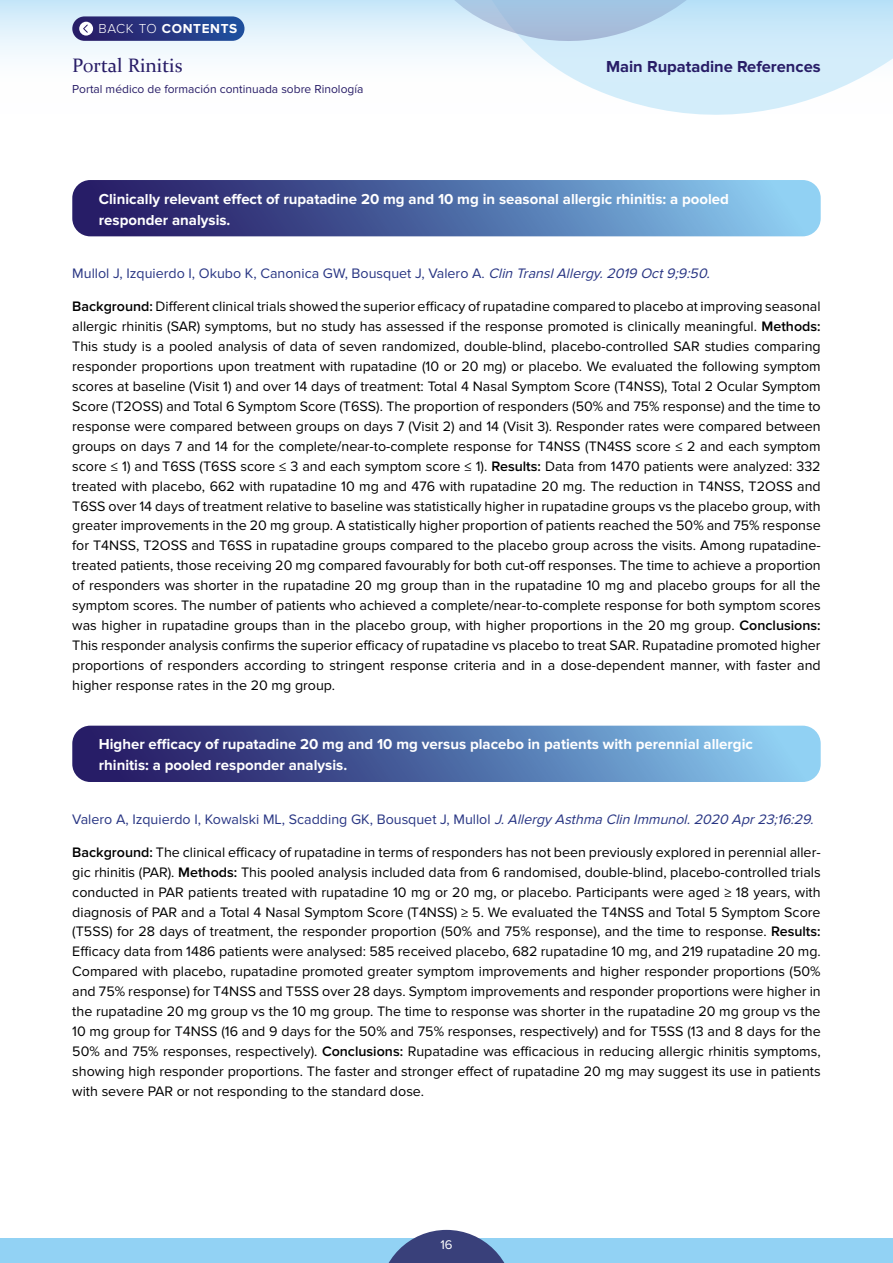
<style>
.page{position:relative;width:893px;height:1263px;background:#fff}
.page>*{position:absolute;margin:0;border:0;box-sizing:border-box;transform-origin:0 0}
.t1{font:19.5px "Constantia";color:#281d67}
.t2{font:700 16.5px "Proxima Nova";color:#281d67}
.Texto{font:700 15px/21px "Proxima Nova";color:#fff}
.Texto-2{font:14.25px/20px "Proxima Nova";color:#000;text-align:justify}
.Texto-3{font:14.25px "Proxima Nova";color:#283583}
.t3{font:700 13.5px "Proxima Nova";letter-spacing:.05em;color:#fff}
.Texto-4{font:13.05px "Proxima Nova";color:#fff}
.t4{font:12px "Proxima Nova";color:#281d67}
.s1{font-weight:300}
.s2{font-style:italic}
.s3{font-weight:600}
</style>
<div class="page">
<svg style="left:72px;top:180px;width:749px;height:56px;background:#546fa8"></svg>
<div style="left:0;top:1238px;width:893px;height:25px;background:#92d2f4"></div>
<svg style="left:72px;top:726px;width:749px;height:56px;background:#536fa8"></svg>
<svg style="left:388px;top:1230px;width:117px;height:33px"></svg>
<svg style="left:0;top:0;width:893px;height:115px"></svg>
<div style="left:72px;top:16px;width:172px;height:25px;background:linear-gradient(to right,#2c1b64,#20519f);border-radius:12px"></div>
<div style="left:79px;top:22px;width:14px;height:14px;background:#fff;border-radius:50%"></div>
<svg style="left:83px;top:25px;width:5px;height:8px"></svg>
<p class="t3" style="left:98px;top:21px;width:140px"><span class="s1">BACK TO</span> CONTENTS</p>
<p class="t1" style="left:72px;top:52px;width:112px">Portal Rinitis</p>
<p class="t4" style="left:72px;top:82px;width:293px">Portal médico de formación continuada sobre Rinología</p>
<p class="t2" style="left:606px;top:57px;width:216px">Main Rupatadine References</p>
<p class="Texto" style="left:99px;top:188px;width:632px">Clinically relevant effect of rupatadine 20 mg and 10 mg in seasonal allergic rhinitis: a pooled responder analysis.</p>
<p class="Texto-3" style="left:72px;top:265px;width:643px">Mullol J, Izquierdo I, Okubo K, Canonica GW, Bousquet J, Valero A. <span class="s2">Clin TranslAllergy.2019 Oct9;9:50.</span></p>
<p class="Texto-2" style="left:72px;top:296px;width:750px"><span class="s3">Background:</span> Different clinical trials showed the superior efficacy of rupatadine compared to placebo at improving seasonal allergic rhinitis (SAR) symptoms, but no study has assessed if the response promoted is clinically meaningful. <span class="s3">Methods:<br></span>This study is a pooled analysis of data of seven randomized, double-blind, placebo-controlled SAR studies comparing responder proportions upon treatment with rupatadine (10 or 20 mg) or placebo. We evaluated the following symptom scores at baseline (Visit 1) and over 14 days of treatment: Total 4 Nasal Symptom Score (T4NSS), Total 2 Ocular Symptom Score (T2OSS) and Total 6 Symptom Score (T6SS). The proportion of responders (50% and 75% response) and the time to response were compared between groups on days 7 (Visit 2) and 14 (Visit 3). Responder rates were compared between groups on days 7 and 14 for the complete/near-to-complete response for T4NSS (TN4SS score ≤ 2 and each symptom score ≤ 1) and T6SS (T6SS score ≤ 3 and each symptom score ≤ 1). <span class="s3">Results:</span> Data from 1470 patients were analyzed: 332 treated with placebo, 662 with rupatadine 10 mg and 476 with rupatadine 20 mg. The reduction in T4NSS, T2OSS and T6SS over 14 days of treatment relative to baseline was statistically higher in rupatadine groups vs the placebo group, with greater improvements in the 20 mg group. A statistically higher proportion of patients reached the 50% and 75% response for T4NSS, T2OSS and T6SS in rupatadine groups compared to the placebo group across the visits. Among rupatadine&shy;treated patients, those receiving 20 mg compared favourably for both cut-off responses. The time to achieve a proportion of responders was shorter in the rupatadine 20 mg group than in the rupatadine 10 mg and placebo groups for all the symptom scores. The number of patients who achieved a complete/near-to-complete response for both symptom scores was higher in rupatadine groups than in the placebo group, with higher proportions in the 20 mg group. <span class="s3">Conclusions:<br></span>This responder analysis confirms the superior efficacy of rupatadine vs placebo to treat SAR. Rupatadine promoted higher proportions of responders according to stringent response criteria and in a dose-dependent manner, with faster and higher response rates in the 20 mg group.</p>
<p class="Texto" style="left:99px;top:734px;width:656px">Higher efficacy of rupatadine 20 mg and 10 mg versus placebo in patients with perennial allergic rhinitis: a pooled responder analysis.</p>
<p class="Texto-3" style="left:72px;top:811px;width:746px">Valero A, Izquierdo I, Kowalski ML, Scadding GK, Bousquet J, Mullol <span class="s2">J.AllergyAsthma Clin Immunol.2020 Apr23;16:29.</span></p>
<p class="Texto-2" style="left:72px;top:842px;width:750px"><span class="s3">Background:</span> The clinical efficacy of rupatadine in terms of responders has not been previously explored in perennial aller&shy;gic rhinitis (PAR). <span class="s3">Methods:</span> This pooled analysis included data from 6 randomised, double-blind, placebo-controlled trials conducted in PAR patients treated with rupatadine 10 mg or 20 mg, or placebo. Participants were aged ≥ 18 years, with diagnosis of PAR and a Total 4 Nasal Symptom Score (T4NSS) ≥ 5. We evaluated the T4NSS and Total 5 Symptom Score (T5SS) for 28 days of treatment, the responder proportion (50% and 75% response), and the time to response. <span class="s3">Results:<br></span>Efficacy data from 1486 patients were analysed: 585 received placebo, 682 rupatadine 10 mg, and 219 rupatadine 20 mg.<br>Compared with placebo, rupatadine promoted greater symptom improvements and higher responder proportions (50% and 75% response) for T4NSS and T5SS over 28 days. Symptom improvements and responder proportions were higher in the rupatadine 20 mg group vs the 10 mg group. The time to response was shorter in the rupatadine 20 mg group vs the 10 mg group for T4NSS (16 and 9 days for the 50% and 75% responses, respectively) and for T5SS (13 and 8 days for the 50% and 75% responses, respectively). <span class="s3">Conclusions:</span> Rupatadine was efficacious in reducing allergic rhinitis symptoms, showing high responder proportions. The faster and stronger effect of rupatadine 20 mg may suggest its use in patients with severe PAR or not responding to the standard dose.</p>
<p class="Texto-4" style="left:440px;top:1237px;width:14px">16</p>
</div>
